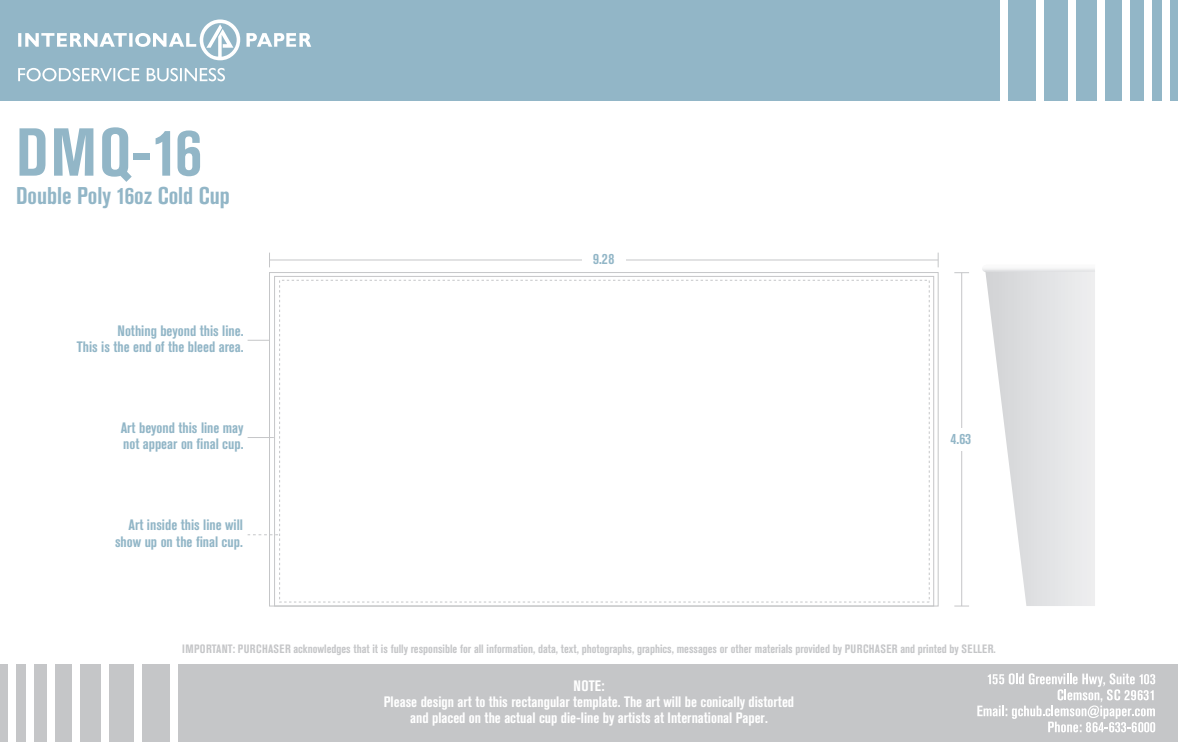
<style>
.page{position:relative;width:1178px;height:742px;background:#fff}
.page>*{position:absolute;margin:0;border:0;box-sizing:border-box;transform-origin:0 0}
.t1{font:700 condensed 67px "Akzidenz Grotesk Pro";color:#92b6c7}
.t2{font:700 condensed 24px "Akzidenz Grotesk Pro";color:#92b6c7}
.t3{font:700 condensed 15px/16px "Akzidenz Grotesk Pro";color:#92b6c7;text-align:right}
.t4{font:700 condensed 15px/16px "Akzidenz Grotesk Pro";color:#fff;text-align:center}
.t5{font:700 condensed 12px "Akzidenz Grotesk Pro";color:#c5c6c8}
</style>
<div class="page">
<div style="left:0;top:0;width:1177px;height:101px;background:#92b6c7"></div>
<div style="left:0;top:664px;width:1177px;height:77px;background:#c5c6c8"></div>
<svg style="left:18px;top:19px;width:293px;height:62px"></svg>
<div style="left:1161px;top:0;width:8px;height:101px;background:#fff"></div>
<div style="left:1143px;top:0;width:8px;height:101px;background:#fff"></div>
<div style="left:1122px;top:0;width:8px;height:101px;background:#fff"></div>
<div style="left:1097px;top:0;width:7px;height:101px;background:#fff"></div>
<div style="left:1068px;top:0;width:8px;height:101px;background:#fff"></div>
<div style="left:1035px;top:0;width:8px;height:101px;background:#fff"></div>
<div style="left:999px;top:0;width:8px;height:101px;background:#fff"></div>
<svg style="left:977px;top:673px;width:178px;height:59px"></svg>
<div style="left:8px;top:664px;width:8px;height:78px;background:#fff"></div>
<div style="left:26px;top:664px;width:8px;height:78px;background:#fff"></div>
<div style="left:47px;top:664px;width:8px;height:78px;background:#fff"></div>
<div style="left:73px;top:664px;width:7px;height:78px;background:#fff"></div>
<div style="left:101px;top:664px;width:8px;height:78px;background:#fff"></div>
<div style="left:134px;top:664px;width:8px;height:78px;background:#fff"></div>
<div style="left:170px;top:664px;width:8px;height:78px;background:#fff"></div>
<svg style="left:247px;top:534px;width:31px;height:1px"></svg>
<svg style="left:247px;top:437px;width:27px;height:1px"></svg>
<svg style="left:247px;top:340px;width:22px;height:1px"></svg>
<hr style="left:269px;top:259px;width:669px;height:1px;background:#c5c6c8">
<svg style="left:937px;top:253px;width:1px;height:14px"></svg>
<svg style="left:269px;top:252px;width:1px;height:15px"></svg>
<hr style="left:961px;top:273px;width:1px;height:333px;background:#c5c6c8">
<svg style="left:954px;top:272px;width:15px;height:1px"></svg>
<svg style="left:954px;top:605px;width:15px;height:1px"></svg>
<div style="left:582px;top:249px;width:43px;height:22px;background:#fff"></div>
<div style="left:940px;top:428px;width:43px;height:22px;background:#fff"></div>
<svg style="left:985px;top:272px;width:109px;height:334px"></svg>
<svg style="left:982px;top:268px;width:112px;height:4px"></svg>
<h1 class="t1" style="left:16px;top:109px;width:187px">DMQ-16</h1>
<h2 class="t2" style="left:16px;top:181px;width:215px">Double Poly 16oz Cold Cup</h2>
<p class="t3" style="left:77px;top:322px;width:168px">Nothing beyond this line.<br>This is the end of the bleed area.</p>
<p class="t3" style="left:121px;top:419px;width:124px;text-align:left">Art beyond this line may not appear on final cup.</p>
<p class="t3" style="left:115px;top:517px;width:129px">Art inside this line will show up on the final cup.</p>
<p class="t3" style="left:593px;top:251px;width:23px">9.28</p>
<p class="t3" style="left:950px;top:430px;width:22px">4.63</p>
<p class="t5" style="left:182px;top:641px;width:815px">IMPORTANT: PURCHASER acknowledges that it is fully responsible for all information, data, text, photographs, graphics, messages or other materials provided by PURCHASER and printed by SELLER.</p>
<p class="t4" style="left:384px;top:677px;width:412px">NOTE:<br>Please design art to this rectangular template. The art will be conically distorted and placed on the actual cup die-line by artists at International Paper.</p>
</div>
